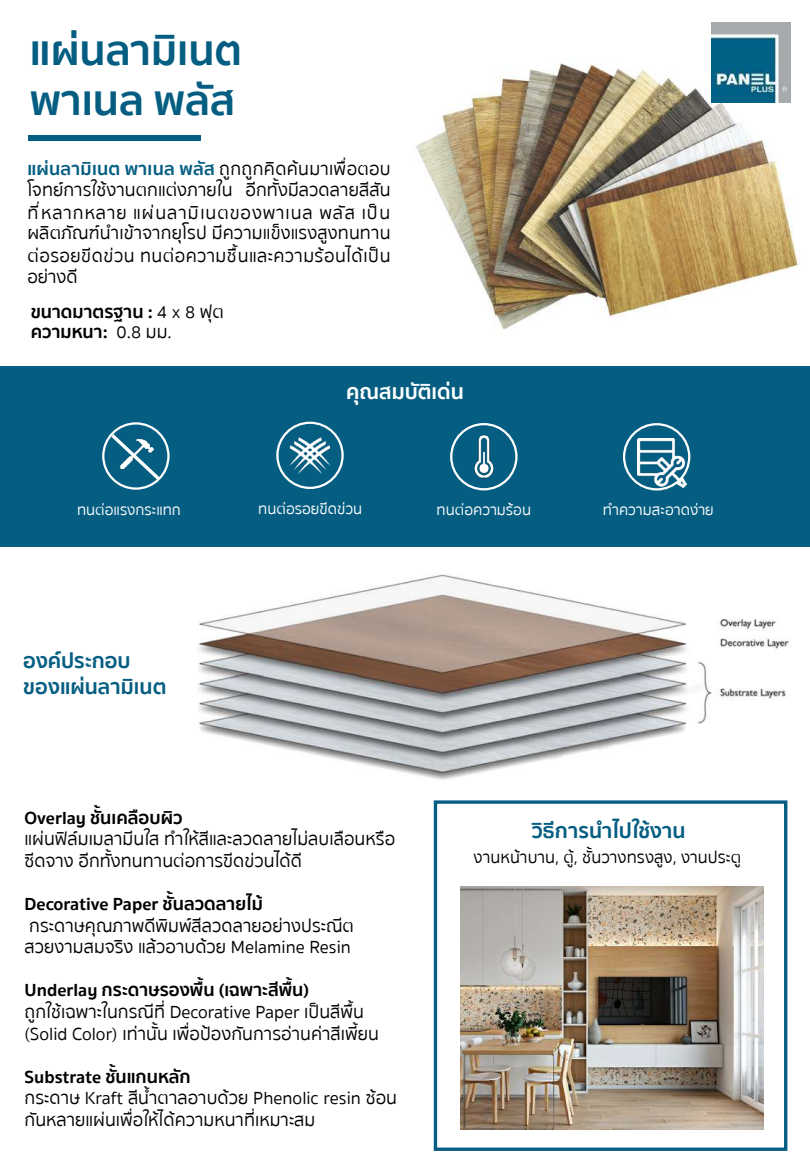
<style>
.page{position:relative;width:810px;height:1170px;background:#fff}
.page>*{position:absolute;margin:0;border:0;box-sizing:border-box;transform-origin:0 0}
.t1{font:700 42px/49.7px "Sukhumvit Set";color:#055e82}
.t2{font:700 21px/25.5px "Sukhumvit Set";color:#055e82}
.t3{font:700 21px "Sukhumvit Set";color:#fff}
.t4{font:18px/20.9px "Sukhumvit Set Text";color:#000}
.t5{font:700 18px/20.9px "Sukhumvit Set";color:#000}
.t6{font:16.5px "Sukhumvit Set Text";color:#000}
.t7{font:15px "Sukhumvit Set Text";color:#fff}
.s1{font-family:"Sukhumvit Set";font-weight:700;color:#055e82}
.s2{font-family:"Sukhumvit Set Text";font-weight:400}
</style>
<div class="page">
<img style="left:401px;top:22px;width:409px;height:345px">
<img style="left:711px;top:23px;width:80px;height:79px">
<div style="left:28px;top:136px;width:173px;height:5px;background:#055e82"></div>
<div style="left:0;top:367px;width:810px;height:180px;background:#055e82"></div>
<img style="left:638px;top:438px;width:49px;height:49px">
<div style="left:434px;top:800px;width:353px;height:351px;border:3px solid #055e82"></div>
<div style="left:102px;top:422px;width:68px;height:68px;border:2px solid #fff;border-radius:50%"></div>
<div style="left:450px;top:423px;width:68px;height:67px;border:2px solid #fff;border-radius:50%"></div>
<div style="left:623px;top:423px;width:67px;height:68px;border:2px solid #fff;border-radius:50%"></div>
<div style="left:276px;top:422px;width:68px;height:67px;border:2px solid #fff;border-radius:50%"></div>
<img style="left:288px;top:433px;width:45px;height:45px">
<img style="left:460px;top:887px;width:304px;height:242px">
<img style="left:198px;top:574px;width:591px;height:206px">
<svg style="left:108px;top:431px;width:56px;height:53px"></svg>
<img style="left:461px;top:434px;width:46px;height:45px">
<h1 class="t1" style="left:30px;top:27px;width:214px">!"#$%&amp;'()$* +&amp;)$% +%,-</h1>
<p class="t4" style="left:27px;top:159px;width:365px"><span class="s1">!"#$%&amp;'()$* +&amp;)$% +%,-</span> !"#!"#$%&amp;$'()*+,-./0/1<br>23456#*789':*(0#;0&lt;:=*58( /&gt;#4?@:)&gt;AB&amp;A*5C&gt;C?(</p>
<p class="t4" style="left:27px;top:203px;width:365px">4&gt;.DA*#DA*5 ;E&lt;(A*)%+(0F/:,*+(A ,A?C +GH(<br>EA%0=?IJ6(K*+F'*3*#5L27G )&gt;$B*);FM:;7:C":4(4*(</p>
<p class="t4" style="left:27px;top:246px;width:365px">0&lt;/7/5F&gt;&amp;F&lt;B( 4(0&lt;/$B*)9-@(;AN$B*)7'/(O&amp;'+GH( /5&lt;*:&amp;&gt;</p>
<p class="t5" style="left:31px;top:301px;width:195px">?$&amp;2'&amp;*7@&amp;$ : <span class="s2">4 x 8 PL0 </span>.3&amp;'A$&amp;: <span class="s2">0.8 )).</span></p>
<p class="t3" style="left:346px;top:376px;width:119px">./0-'1,*()2#$</p>
<p class="t7" style="left:77px;top:499px;width:105px">4(0&lt;/;7:#7N;4#</p>
<p class="t7" style="left:258px;top:499px;width:105px">4(0&lt;/7/5F&gt;&amp;F&lt;B(</p>
<p class="t7" style="left:603px;top:500px;width:113px">4K*$B*)CN/*&amp;:&lt;*5</p>
<p class="t7" style="left:437px;top:499px;width:96px">4(0&lt;/$B*)7'/(</p>
<p class="t2" style="left:23px;top:649px;width:145px">D&gt;.I:7F6D1 ?D&gt;!"#$%&amp;'()$*</p>
<p class="t5" style="left:25px;top:808px;width:160px">Overlay &lt;,B$).%CD1"(3</p>
<p class="t4" style="left:25px;top:828px;width:372px;line-height:22.6px">;E&lt;(PQA6)+)A*)&gt;(8C 4K*8D'C&gt;;ANAB&amp;A*5O)&lt;A1+A-/(D7-/<br>R&gt;&amp;3*: /&gt;#4?@:4(4*(0&lt;/#*7F&gt;&amp;F&lt;B(O&amp;'&amp;&gt;</p>
<p class="t5" style="left:25px;top:894px;width:246px">Decorative Paper &lt;,B$%32%&amp;E9'=</p>
<p class="t4" style="left:25px;top:916px;width:331px">#7N&amp;*S$LI=*,&amp;&gt;,%),6C&gt;AB&amp;A*5/5&lt;*:G7NI&gt;0<br>CB5:*)C)37%: ;A'B/*1&amp;'B5 Melamine Resin</p>
<p class="t5" style="left:25px;top:980px;width:286px">Underlay 67F2&amp;G7D&gt;+CB$ ()H+&amp;F-5+CB$)</p>
<p class="t4" style="left:25px;top:1002px;width:356px;line-height:21.3px">!"#89'+T,*N8(#7I&gt;4&gt;. Decorative Paper +GH(C&gt;,-@( (Solid Color) +4&lt;*(?@( +,-./GU/:#?(#*7/&lt;*($&lt;*C&gt;+,&gt;@5(</p>
<p class="t5" style="left:25px;top:1067px;width:168px">Substrate &lt;,B$!6$A%,6</p>
<p class="t4" style="left:24px;top:1088px;width:374px;line-height:22.4px">#7N&amp;*S Kraft C&gt;(K@*0*A/*1&amp;'B5 Phenolic resin R'/( #?(DA*5;E&lt;(+,-./8D'O&amp;'$B*)D(*4&gt;.+D)*NC)</p>
<p class="t2" style="left:532px;top:818px;width:155px">3(456&amp;7$8&amp;9:;&lt;=&gt;&amp;$</p>
<p class="t6" style="left:474px;top:846px;width:275px">:*(D('*1*(, 0"', 9?@(B*:47:C":, :*(G7N0"</p>
</div>
